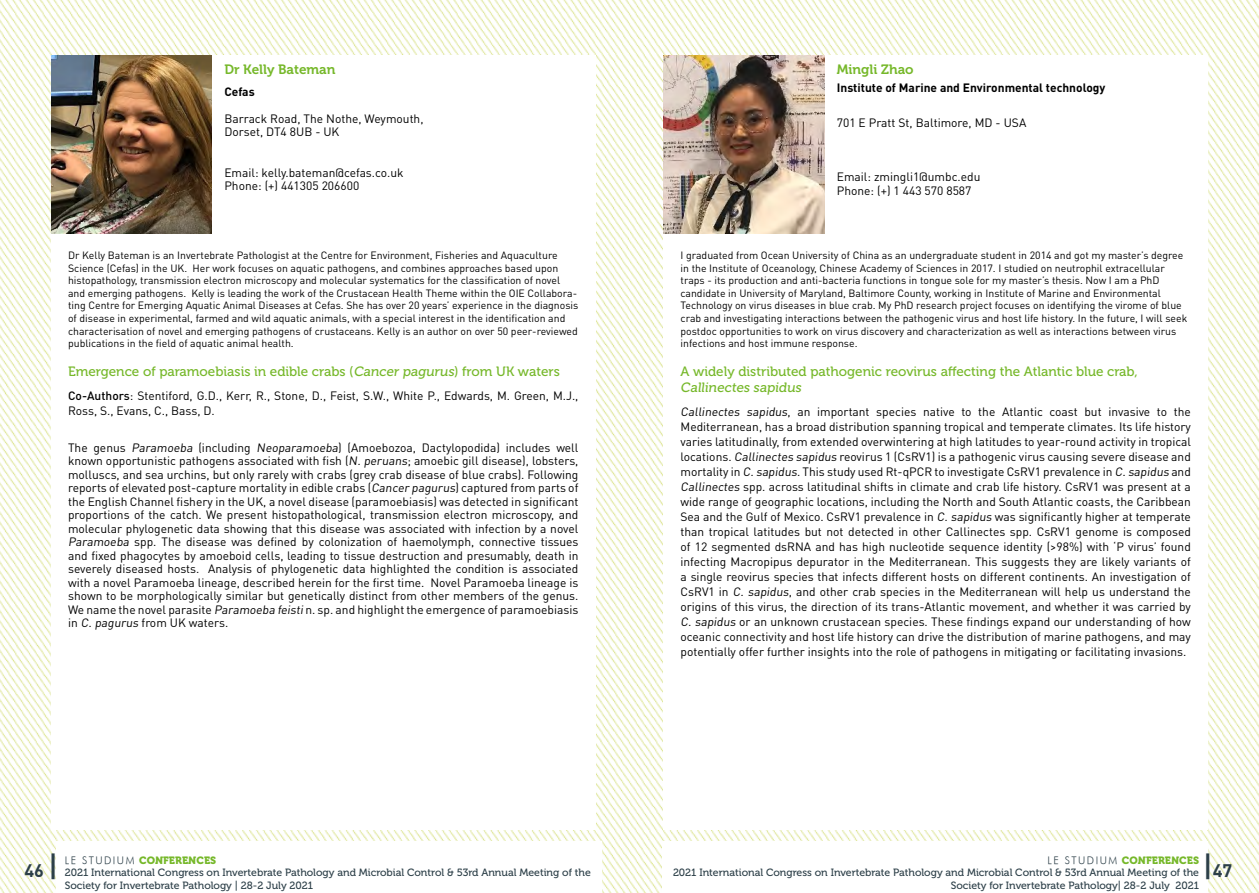
<style>
.page{position:relative;width:1259px;height:893px;background:#fff}
.page>*{position:absolute;margin:0;border:0;box-sizing:border-box;transform-origin:0 0}
.t1{font:700 18px "DIN Pro";color:#2c3f48}
.t2{font:13.5px/16.2px "Museo 500";color:#76b82a}
.t3{font:13.5px "Museo 700";color:#76b82a}
.t4{font:12px/15px "DIN Pro";color:#000}
.t5{font:700 12px "DIN Pro";color:#000}
.t6{font:10.5px/12.6px "DIN Pro";color:#000}
.t7{font:10.5px/12.6px "Museo 500";color:#2c3f48}
.t8{font:10.5px "Museo 900";color:#76b82a}
.s1{font-weight:500}
.s2{font-weight:500;font-size:30px}
.s3{font-family:"Futura";font-style:italic;color:#2c3f48}
</style>
<div class="page">
<img style="left:0;top:0;width:1259px;height:893px">
<div style="left:51px;top:55px;width:544px;height:179px;background:#fff"></div>
<img style="left:51px;top:55px;width:161px;height:179px">
<div style="left:51px;top:234px;width:544px;height:595px;background:#fff"></div>
<div style="left:663px;top:55px;width:545px;height:179px;background:#fff"></div>
<img style="left:663px;top:55px;width:161px;height:179px">
<div style="left:663px;top:234px;width:545px;height:595px;background:#fff"></div>
<div style="left:56px;top:841px;width:546px;height:52px;background:#fff"></div>
<div style="left:662px;top:841px;width:545px;height:52px;background:#fff"></div>
<p class="t3" style="left:224px;top:62px;width:113px">Dr Kelly Bateman</p>
<p class="t5" style="left:224px;top:83px;width:32px">Cefas</p>
<p class="t4" style="left:224px;top:111px;width:201px;line-height:13.5px">Barrack Road, The Nothe, Weymouth,<br>Dorset, DT4 8UB - UK</p>
<p class="t4" style="left:224px;top:165px;width:181px;line-height:13.5px">Email: kelly.bateman@cefas.co.uk<br>Phone: (+) 441305 206600</p>
<p class="t6" style="left:68px;top:248px;width:512px">Dr Kelly Bateman is an Invertebrate Pathologist at the Centre for Environment, Fisheries and Aquaculture Science (Cefas) in the UK. Her work focuses on aquatic pathogens, and combines approaches based upon histopathology, transmission electron microscopy and molecular systematics for the classification of novel and emerging pathogens. Kelly is leading the work of the Crustacean Health Theme within the OIE Collabora&shy;ting Centre for Emerging Aquatic Animal Diseases at Cefas. She has over 20 years’ experience in the diagnosis of disease in experimental, farmed and wild aquatic animals, with a special interest in the identification and characterisation of novel and emerging pathogens of crustaceans. Kelly is an author on over 50 peer-reviewed publications in the field of aquatic animal health.</p>
<p class="t2" style="left:68px;top:364px;width:493px">Emergence of paramoebiasis in edible crabs (Cancer pagurus) from UK waters</p>
<p class="t4" style="left:68px;top:387px;width:512px"><span class="s1">Co-Authors</span>: Stentiford, G.D., Kerr, R., Stone, D., Feist, S.W., White P., Edwards, M. Green, M.J.,<br>Ross, S., Evans, C., Bass, D.</p>
<p class="t4" style="left:68px;top:440px;width:512px;line-height:13.5px;text-align:justify">The genus Paramoeba (including Neoparamoeba) (Amoebozoa, Dactylopodida) includes well known opportunistic pathogens associated with fish (N. peruans; amoebic gill disease), lobsters, molluscs, and sea urchins, but only rarely with crabs (grey crab disease of blue crabs). Following reports of elevated post-capture mortality in edible crabs (Cancer pagurus) captured from parts of the English Channel fishery in the UK, a novel disease (paramoebiasis) was detected in significant proportions of the catch. We present histopathological, transmission electron microscopy, and molecular phylogenetic data showing that this disease was associated with infection by a novel Paramoeba spp. The disease was defined by colonization of haemolymph, connective tissues and fixed phagocytes by amoeboid cells, leading to tissue destruction and presumably, death in severely diseased hosts. Analysis of phylogenetic data highlighted the condition is associated with a novel Paramoeba lineage, described herein for the first time. Novel Paramoeba lineage is shown to be morphologically similar but genetically distinct from other members of the genus.<br>We name the novel parasite Paramoeba feistin. sp. and highlight the emergence of paramoebiasis in C. pagurus from UK waters.</p>
<p class="t3" style="left:837px;top:62px;width:78px">Mingli Zhao</p>
<p class="t5" style="left:837px;top:79px;width:270px">Institute of Marine and Environmental technology</p>
<p class="t4" style="left:837px;top:115px;width:191px">701 E Pratt St, Baltimore, MD - USA</p>
<p class="t4" style="left:837px;top:170px;width:145px;line-height:13.5px">Email: zmingli1@umbc.edu<br>Phone: (+) 1 443 570 8587</p>
<p class="t6" style="left:680px;top:248px;width:508px">I graduated from Ocean University of China as an undergraduate student in 2014 and got my master’s degree in the Institute of Oceanology, Chinese Academy of Sciences in 2017. I studied on neutrophil extracellular traps - its production and anti-bacteria functions in tongue sole for my master’s thesis. Now I am a PhD candidate in University of Maryland, Baltimore County, working in Institute of Marine and Environmental Technology on virus diseases in blue crab. My PhD research project focuses on identifying the virome of blue crab and investigating interactions between the pathogenic virus and host life history. In the future, I will seek postdoc opportunities to work on virus discovery and characterization as well as interactions between virus infections and host immune response.</p>
<p class="t2" style="left:680px;top:364px;width:459px">A widely distributed pathogenic reovirus affecting the Atlantic blue crab,<br>Callinectes sapidus</p>
<p class="t4" style="left:680px;top:403px;width:512px;text-align:justify">Callinectes sapidus, an important species native to the Atlantic coast but invasive to the Mediterranean, has a broad distribution spanning tropical and temperate climates. Its life history varies latitudinally, from extended overwintering at high latitudes to year-round activity in tropical locations. Callinectes sapidus reovirus 1 (CsRV1) is a pathogenic virus causing severe disease and mortality in C.sapidus. This study used Rt-qPCR to investigate CsRV1 prevalence in C.sapidus and Callinectes spp. across latitudinal shifts in climate and crab life history. CsRV1 was present at a wide range of geographic locations, including the North and South Atlantic coasts, the Caribbean Sea and the Gulf of Mexico. CsRV1 prevalence in C. sapidus was significantly higher at temperate than tropical latitudes but not detected in other Callinectes spp. CsRV1 genome is composed of 12 segmented dsRNA and has high nucleotide sequence identity (&gt;98%) with ‘P virus’ found infecting Macropipus depurator in the Mediterranean. This suggests they are likely variants of a single reovirus species that infects different hosts on different continents. An investigation of CsRV1 in C. sapidus, and other crab species in the Mediterranean will help us understand the origins of this virus, the direction of its trans-Atlantic movement, and whether it was carried by C. sapidus or an unknown crustacean species. These findings expand our understanding of how oceanic connectivity and host life history can drive the distribution of marine pathogens, and may potentially offer further insights into the role of pathogens in mitigating or facilitating invasions.</p>
<h1 class="t1" style="left:25px;top:858px;width:35px">46 <span class="s2">|</span></h1>
<h1 class="t1" style="left:1202px;top:858px;width:31px"><span class="s2">|</span>47</h1>
<p class="t8" style="left:65px;top:854px;width:153px"><span class="s3">LE STUDIUM</span> CONFERENCES</p>
<p class="t7" style="left:65px;top:866px;width:527px">2021 International Congress on Invertebrate Pathology and Microbial Control &amp; 53rd Annual Meeting of the<br>Society for Invertebrate Pathology | 28-2 July 2021</p>
<p class="t8" style="left:1047px;top:854px;width:153px"><span class="s3">LE STUDIUM</span> CONFERENCES</p>
<p class="t7" style="left:673px;top:866px;width:527px;text-align:right">2021 International Congress on Invertebrate Pathology and Microbial Control &amp; 53rd Annual Meeting of the<br>Society for Invertebrate Pathology| 28-2 July 2021</p>
</div>
